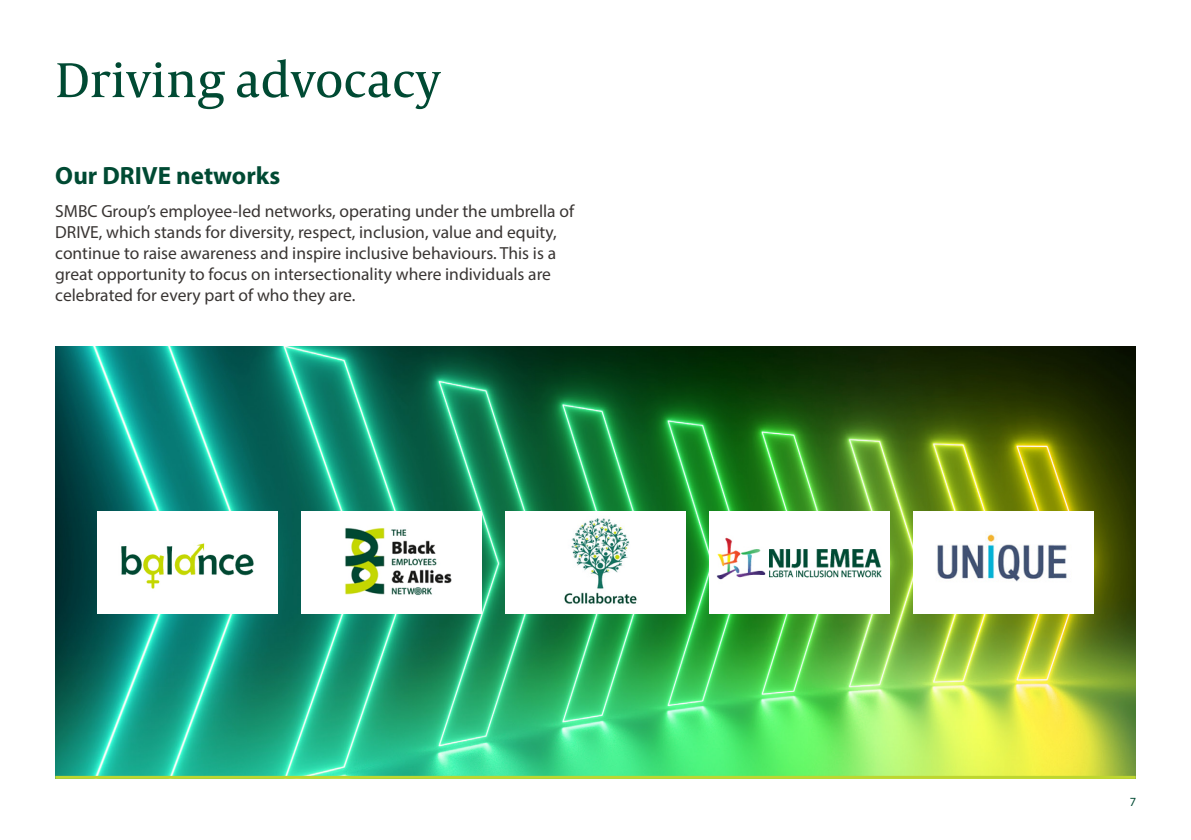
<style>
.page{position:relative;width:1191px;height:840px;background:#fff}
.page>*{position:absolute;margin:0;border:0;box-sizing:border-box;transform-origin:0 0}
.page_header{font:50px "Capitolium News 2";color:#004a33}
.subheader_1{font:700 25px "Myriad Pro";color:#004a33}
.text{font:17.6px/21px "Myriad Pro";color:#393533}
.t1{font:12.4px "Myriad Pro";color:#004a33}
</style>
<div class="page">
<img style="left:55px;top:346px;width:1080px;height:429px">
<div style="left:709px;top:511px;width:180px;height:102px;background:#fff"></div>
<div style="left:97px;top:511px;width:180px;height:102px;background:#fff"></div>
<img style="left:121px;top:543px;width:133px;height:46px">
<div style="left:913px;top:511px;width:180px;height:102px;background:#fff"></div>
<hr style="left:55px;top:775px;width:1080px;height:3px;background:#bed630">
<div style="left:505px;top:511px;width:180px;height:102px;background:#fff"></div>
<div style="left:301px;top:511px;width:180px;height:102px;background:#fff"></div>
<img style="left:345px;top:528px;width:107px;height:67px">
<img style="left:564px;top:518px;width:73px;height:86px">
<img style="left:937px;top:534px;width:130px;height:48px">
<img style="left:716px;top:537px;width:166px;height:43px">
<p class="page_header" style="left:55px;top:45px;width:386px">Driving advocacy</p>
<p class="subheader_1" style="left:55px;top:159px;width:226px">Our DRIVE networks</p>
<p class="text" style="left:55px;top:200px;width:520px">SMBC Group’s employee-led networks, operating under the umbrella of DRIVE, which stands for diversity, respect, inclusion, value and equity, continue to raise awareness and inspire inclusive behaviours. This is a great opportunity to focus on intersectionality where individuals are celebrated for every part of who they are.</p>
<p class="t1" style="left:1130px;top:793px;width:7px">7</p>
</div>
